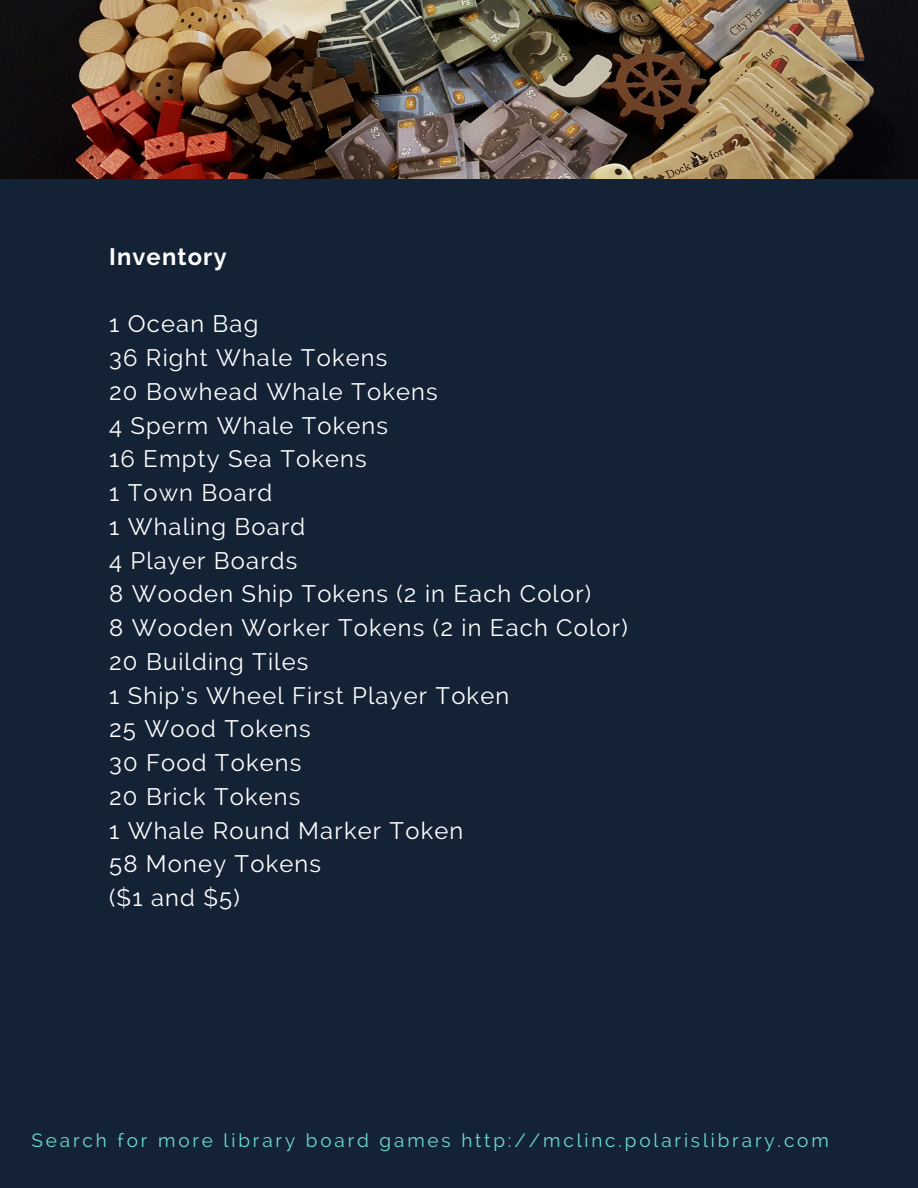
<style>
.page{position:relative;width:918px;height:1188px;background:#132235}
.page>*{position:absolute;margin:0;border:0;box-sizing:border-box;transform-origin:0 0}
.t1{font:23.7px/33.8px "Raleway";letter-spacing:.05em;color:#fff}
.t2{font:700 23.7px "Raleway";letter-spacing:.05em;color:#fff}
.t3{font:18.9px "Raleway";letter-spacing:.15em;color:#6ddad3}
</style>
<div class="page">
<img style="left:0;top:0;width:918px;height:179px">
<p class="t2" style="left:109px;top:243px;width:119px">Inventory</p>
<p class="t1" style="left:109px;top:307px;width:520px">1 Ocean Bag<br>36 Right Whale Tokens<br>20 Bowhead Whale Tokens<br>4 Sperm Whale Tokens<br>16 Empty Sea Tokens<br>1 Town Board<br>1 Whaling Board<br>4 Player Boards<br>8 Wooden Ship Tokens (2 in Each Color)<br>8 Wooden Worker Tokens (2 in Each Color)<br>20 Building Tiles<br>1 Ship’s Wheel First Player Token<br>25 Wood Tokens<br>30 Food Tokens<br>20 Brick Tokens<br>1 Whale Round Marker Token<br>58 Money Tokens<br>($1 and $5)</p>
<p class="t3" style="left:31px;top:1129px;width:799px">Search for more library board games http://mclinc.polarislibrary.com</p>
</div>
